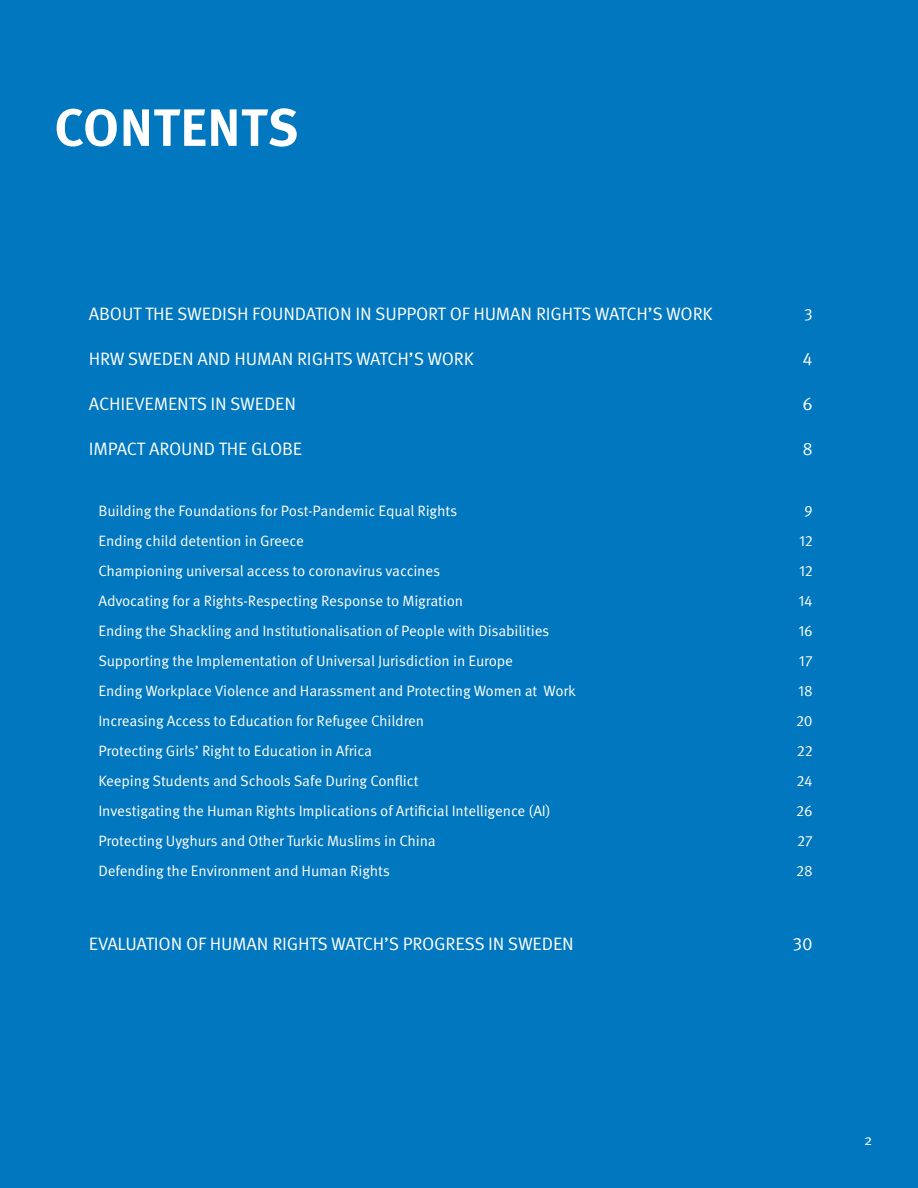
<style>
.page{position:relative;width:918px;height:1188px;background:#0077be}
.page>*{position:absolute;margin:0;border:0;box-sizing:border-box;transform-origin:0 0}
.t1{font:700 52.5px "Meta Pro";letter-spacing:.01em;color:#fff}
.t2{font:18px "Meta Pro Norm";letter-spacing:-.01em;color:#fff}
.t3{font:16.5px "Meta Pro Norm";color:#fff}
.t4{font:15px "Meta Pro Norm";letter-spacing:-.01em;color:#fff}
</style>
<div class="page">
<h1 class="t1" style="left:54px;top:87px;width:246px">CONTENTS</h1>
<p class="t2" style="left:89px;top:300px;width:625px">ABOUT THE SWEDISH FOUNDATION IN SUPPORT OF HUMAN RIGHTS WATCH’S WORK</p>
<p class="t3" style="left:804px;top:301px;width:10px">3</p>
<p class="t2" style="left:89px;top:345px;width:386px">HRW SWEDEN AND HUMAN RIGHTS WATCH’S WORK</p>
<p class="t2" style="left:803px;top:345px;width:12px">4</p>
<p class="t2" style="left:89px;top:390px;width:209px">ACHIEVEMENTS IN SWEDEN</p>
<p class="t2" style="left:802px;top:390px;width:12px">6</p>
<p class="t2" style="left:89px;top:435px;width:215px">IMPACT AROUND THE GLOBE</p>
<p class="t2" style="left:802px;top:435px;width:12px">8</p>
<p class="t4" style="left:98px;top:500px;width:360px">Building the Foundations for Post-Pandemic Equal Rights</p>
<p class="t4" style="left:804px;top:500px;width:10px">9</p>
<p class="t4" style="left:98px;top:530px;width:207px">Ending child detention in Greece</p>
<p class="t4" style="left:799px;top:530px;width:15px">12</p>
<p class="t4" style="left:98px;top:560px;width:343px">Championing universal access to coronavirus vaccines</p>
<p class="t4" style="left:799px;top:560px;width:15px">12</p>
<p class="t4" style="left:98px;top:590px;width:366px">Advocating for a Rights-Respecting Response to Migration</p>
<p class="t4" style="left:799px;top:590px;width:16px">14</p>
<p class="t4" style="left:98px;top:620px;width:453px">Ending the Shackling and Institutionalisation of People with Disabilities</p>
<p class="t4" style="left:798px;top:620px;width:16px">16</p>
<p class="t4" style="left:98px;top:650px;width:416px">Supporting the Implementation of Universal Jurisdiction in Europe</p>
<p class="t4" style="left:799px;top:650px;width:15px">17</p>
<p class="t4" style="left:98px;top:680px;width:479px">Ending Workplace Violence and Harassment and Protecting Women at Work</p>
<p class="t4" style="left:798px;top:680px;width:16px">18</p>
<p class="t4" style="left:98px;top:710px;width:327px">Increasing Access to Education for Refugee Children</p>
<p class="t4" style="left:796px;top:710px;width:18px">20</p>
<p class="t4" style="left:98px;top:740px;width:275px">Protecting Girls’ Right to Education in Africa</p>
<p class="t4" style="left:797px;top:740px;width:17px">22</p>
<p class="t4" style="left:98px;top:770px;width:322px">Keeping Students and Schools Safe During Conflict</p>
<p class="t4" style="left:797px;top:770px;width:18px">24</p>
<p class="t4" style="left:98px;top:800px;width:454px">Investigating the Human Rights Implications of Artificial Intelligence (AI)</p>
<p class="t4" style="left:796px;top:800px;width:18px">26</p>
<p class="t4" style="left:98px;top:830px;width:339px">Protecting Uyghurs and Other Turkic Muslims in China</p>
<p class="t4" style="left:797px;top:830px;width:17px">27</p>
<p class="t4" style="left:98px;top:860px;width:293px">Defending the Environment and Human Rights</p>
<p class="t4" style="left:796px;top:860px;width:18px">28</p>
<p class="t2" style="left:89px;top:930px;width:486px">EVALUATION OF HUMAN RIGHTS WATCH’S PROGRESS IN SWEDEN</p>
<p class="t2" style="left:793px;top:930px;width:21px">30</p>
<p class="t4" style="left:864px;top:1129px;width:10px">2</p>
</div>
